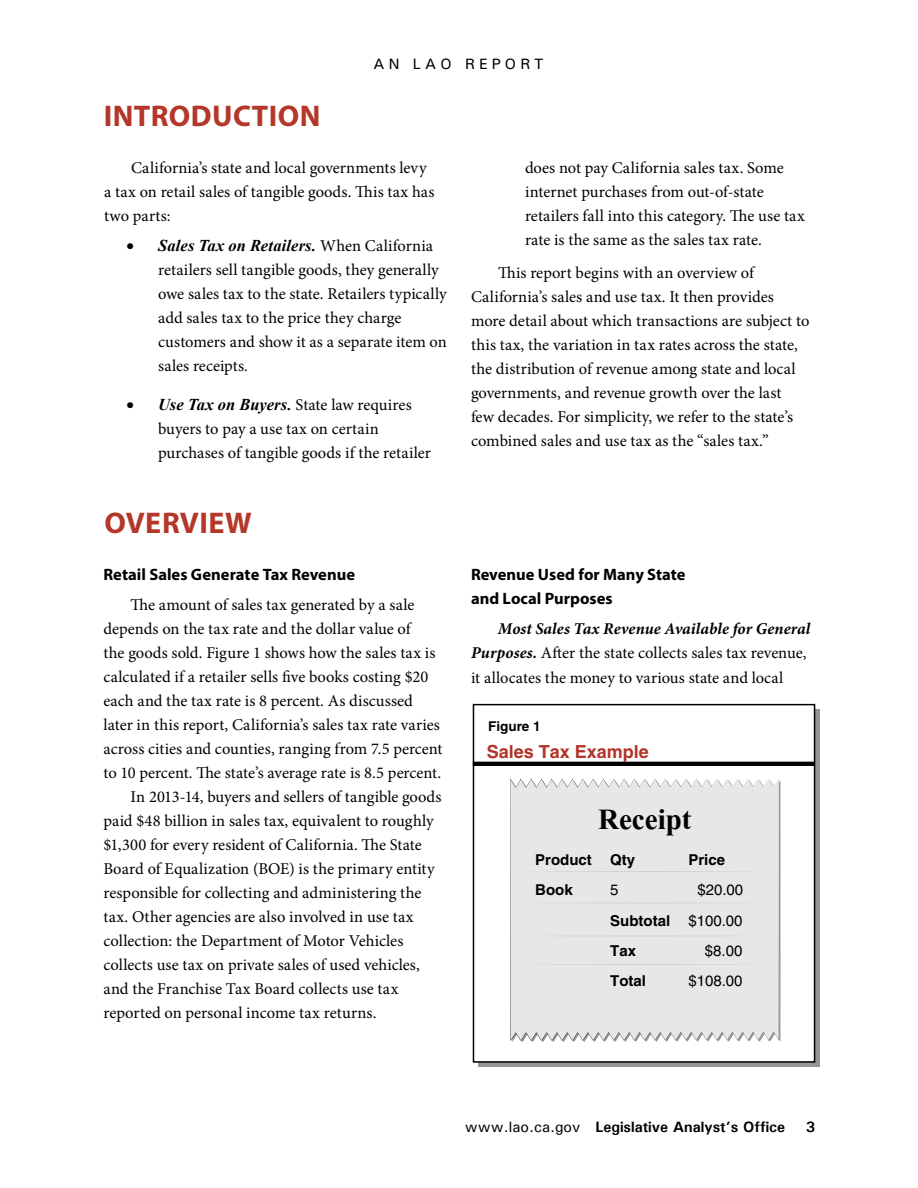
<style>
.page{position:relative;width:918px;height:1188px;background:#fff}
.page>*{position:absolute;margin:0;border:0;box-sizing:border-box;transform-origin:0 0}
.t1{font:700 37.5px "Kokila";color:#000}
.t2{font:700 30px "Myriad Pro";letter-spacing:.015em;color:#b4372a}
.t3{font:700 18px "Helvetica";color:#b23428}
.t4{font:16.5px/24px "Minion Pro";letter-spacing:.005em;color:#000}
.t5{font:700 16.5px/24px "Myriad Pro";color:#000}
.t6{font:italic 700 16.5px "Times New Roman";letter-spacing:.01em;color:#000}
.t7{font:700 15px "Univers";color:#000}
.t8{font:700 15px/30px "Helvetica";color:#000}
.t9{font:15px/30px "Helvetica";color:#000;text-align:right}
.t10{font:500 15px "Univers";letter-spacing:.28em;color:#000}
.t11{font:700 13.5px "Helvetica";color:#000}
.s1{font-family:"Minion Pro";font-weight:400;font-style:normal}
.s2{font-family:"Times New Roman";font-weight:700;font-style:italic}
.s3{font-weight:700;font-style:italic}
.s4{font-weight:500}
</style>
<div class="page">
<div style="left:479px;top:710px;width:341px;height:357px;background:#939598"></div>
<div style="left:473px;top:705px;width:342px;height:357px;background:#fff"></div>
<div style="left:473px;top:704px;width:342px;height:359px;border:2px solid #000"></div>
<hr style="left:473px;top:762px;width:342px;height:4px;background:#000">
<div style="left:511px;top:779px;width:268px;height:262px;background:#e7e6e8"></div>
<svg style="left:520px;top:871px;width:248px;height:1px"></svg>
<svg style="left:520px;top:903px;width:248px;height:1px"></svg>
<svg style="left:520px;top:936px;width:248px;height:1px"></svg>
<svg style="left:520px;top:964px;width:248px;height:1px"></svg>
<p class="t10" style="left:373px;top:55px;width:172px">AN LAO REPORT</p>
<h2 class="t2" style="left:104px;top:96px;width:218px">INTRODUCTION</h2>
<p class="t4" style="left:104px;top:156px;width:332px;text-indent:27px">California’s state and local governments levy a tax on retail sales of tangible goods. This tax has two parts:</p>
<p class="t6" style="left:127px;top:234px;width:308px">• Sales Tax on Retailers. <span class="s1">When California</span></p>
<p class="t4" style="left:158px;top:258px;width:290px">retailers sell tangible goods, they generally owe sales tax to the state. Retailers typically add sales tax to the price they charge customers and show it as a separate item on sales receipts.</p>
<p class="t4" style="left:158px;top:393px;width:274px;text-indent:-31px">• <span class="s2">Use Tax on Buyers.</span> State law requires buyers to pay a use tax on certain purchases of tangible goods if the retailer</p>
<h2 class="t2" style="left:104px;top:503px;width:149px">OVERVIEW</h2>
<p class="t5" style="left:104px;top:562px;width:253px">Retail Sales Generate Tax Revenue</p>
<p class="t4" style="left:130px;top:593px;width:285px">The amount of sales tax generated by a sale</p>
<p class="t4" style="left:104px;top:617px;width:309px">depends on the tax rate and the dollar value of</p>
<p class="t4" style="left:104px;top:641px;width:333px">the goods sold. Figure 1 shows how the sales tax is</p>
<p class="t4" style="left:104px;top:665px;width:326px">calculated if a retailer sells five books costing $20</p>
<p class="t4" style="left:104px;top:689px;width:311px">each and the tax rate is 8 percent. As discussed</p>
<p class="t4" style="left:104px;top:713px;width:338px">later in this report, California’s sales tax rate varies</p>
<p class="t4" style="left:104px;top:737px;width:341px">across cities and counties, ranging from 7.5 percent</p>
<p class="t4" style="left:104px;top:761px;width:339px">to 10 percent. The state’s average rate is 8.5 percent.</p>
<p class="t4" style="left:130px;top:785px;width:313px">In 2013-14, buyers and sellers of tangible goods</p>
<p class="t4" style="left:104px;top:809px;width:332px">paid $48 billion in sales tax, equivalent to roughly</p>
<p class="t4" style="left:104px;top:833px;width:320px">$1,300 for every resident of California. The State</p>
<p class="t4" style="left:104px;top:857px;width:333px">Board of Equalization (BOE) is the primary entity</p>
<p class="t4" style="left:104px;top:881px;width:319px">responsible for collecting and administering the</p>
<p class="t4" style="left:104px;top:905px;width:312px">tax. Other agencies are also involved in use tax</p>
<p class="t4" style="left:104px;top:929px;width:301px">collection: the Department of Motor Vehicles</p>
<p class="t4" style="left:104px;top:953px;width:318px">collects use tax on private sales of used vehicles,</p>
<p class="t4" style="left:104px;top:977px;width:296px">and the Franchise Tax Board collects use tax</p>
<p class="t4" style="left:104px;top:1001px;width:275px">reported on personal income tax returns.</p>
<p class="t4" style="left:525px;top:156px;width:281px">does not pay California sales tax. Some internet purchases from out-of-state retailers fall into this category. The use tax rate is the same as the sales tax rate.</p>
<p class="t4" style="left:471px;top:261px;width:340px;text-indent:27px">This report begins with an overview of California’s sales and use tax. It then provides more detail about which transactions are subject to this tax, the variation in tax rates across the state, the distribution of revenue among state and local governments, and revenue growth over the last<br>few decades. For simplicity, we refer to the state’s combined sales and use tax as the “sales tax.”</p>
<p class="t5" style="left:471px;top:562px;width:216px">Revenue Used for Many State and Local Purposes</p>
<p class="t4" style="left:471px;top:617px;width:341px;text-indent:27px"><span class="s3">Most Sales Tax Revenue Available for General<br>Purposes.</span> After the state collects sales tax revenue, it allocates the money to various state and local</p>
<p class="t11" style="left:488px;top:718px;width:54px">Figure 1</p>
<p class="t3" style="left:487px;top:740px;width:164px">Sales Tax Example</p>
<h1 class="t1" style="left:598px;top:801px;width:95px">Receipt</h1>
<p class="t8" style="left:535px;top:845px;width:102px">Product Qty</p>
<p class="t8" style="left:688px;top:845px;width:38px">Price</p>
<p class="t8" style="left:535px;top:875px;width:39px">Book</p>
<p class="t9" style="left:610px;top:875px;width:10px">5</p>
<p class="t9" style="left:697px;top:875px;width:47px">$20.00</p>
<p class="t8" style="left:610px;top:905px;width:61px">Subtotal<br>Tax<br>Total</p>
<p class="t9" style="left:688px;top:905px;width:56px">$100.00 $8.00 $108.00</p>
<p class="t7" style="left:465px;top:1118px;width:322px"><span class="s4">www.lao.ca.gov</span> Legislative Analyst’s Office</p>
<p class="t7" style="left:806px;top:1118px;width:11px">3</p>
</div>
